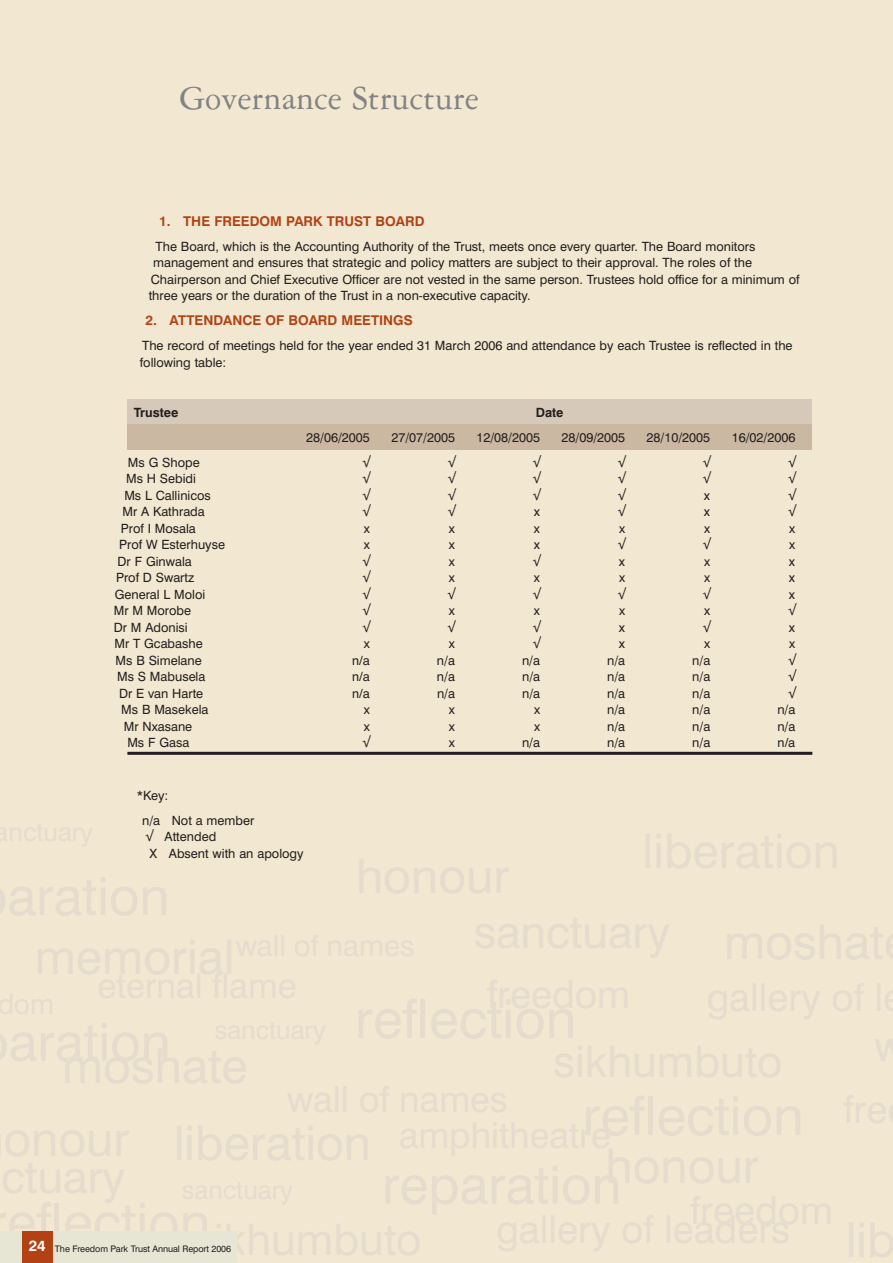
<style>
.page{position:relative;width:893px;height:1263px;background:#fff}
.page>*{position:absolute;margin:0;border:0;box-sizing:border-box;transform-origin:0 0}
.t1{font:36px "American Garamond BT";color:#808284}
.t2{font:700 13.5px "Swiss 721 BT";color:#b24214}
.t3{font:12.75px/16.5px "Swiss 721 BT";color:#231f20}
.t4{font:12.75px "Helvetica";color:#231f20}
.t5{font:700 12.75px "Swiss 721 BT";color:#231f20}
.t6{font:9px "Swiss 721 BT";letter-spacing:-.01em;color:#231f20}
.s1{font-family:"Helvetica"}
.s2{font-weight:700;font-size:15px;color:#fff}
</style>
<div class="page">
<div style="left:0;top:0;width:892px;height:1263px;background:#f2e7d0"></div>
<div style="left:128px;top:399px;width:684px;height:26px;background:#d7c9b9"></div>
<div style="left:128px;top:425px;width:684px;height:25px;background:#cbb8a3"></div>
<hr style="left:127px;top:752px;width:685px;height:3px;background:#231f20">
<div style="left:0;top:1232px;width:237px;height:31px;background:#e7e5d3"></div>
<div style="left:22px;top:1232px;width:30px;height:31px;background:#b24214"></div>
<h1 class="t1" style="left:179px;top:83px;width:301px">Governance Structure</h1>
<p class="t2" style="left:159px;top:214px;width:267px">1. THE FREEDOM PARK TRUST BOARD</p>
<p class="t3" style="left:155px;top:239px;width:601px">The Board, which is the Accounting Authority of the Trust, meets once every quarter. The Board monitors</p>
<p class="t3" style="left:153px;top:255px;width:600px">management and ensures that strategic and policy matters are subject to their approval. The roles of the</p>
<p class="t3" style="left:151px;top:272px;width:650px">Chairperson and Chief Executive Officer are not vested in the same person. Trustees hold office for a minimum of</p>
<p class="t3" style="left:149px;top:288px;width:383px">three years or the duration of the Trust in a non-executive capacity.</p>
<p class="t2" style="left:145px;top:314px;width:269px">2. ATTENDANCE OF BOARD MEETINGS</p>
<p class="t3" style="left:140px;top:338px;width:654px">The record of meetings held for the year ended 31 March 2006 and attendance by each Trustee is reflected in the following table:</p>
<p class="t5" style="left:134px;top:406px;width:46px">Trustee</p>
<p class="t5" style="left:536px;top:406px;width:29px">Date</p>
<p class="t3" style="left:306px;top:430px;width:65px">28/06/2005</p>
<p class="t3" style="left:391px;top:430px;width:65px">27/07/2005</p>
<p class="t3" style="left:476px;top:430px;width:65px">12/08/2005</p>
<p class="t3" style="left:561px;top:430px;width:65px">28/09/2005</p>
<p class="t3" style="left:646px;top:430px;width:65px">28/10/2005</p>
<p class="t3" style="left:731px;top:430px;width:65px">16/02/2006</p>
<p class="t3" style="left:128px;top:455px;width:73px">Ms G Shope</p>
<p class="t4" style="left:363px;top:458px;width:8px">√</p>
<p class="t4" style="left:448px;top:458px;width:8px">√</p>
<p class="t4" style="left:533px;top:458px;width:8px">√</p>
<p class="t4" style="left:618px;top:458px;width:8px">√</p>
<p class="t4" style="left:703px;top:458px;width:8px">√</p>
<p class="t4" style="left:788px;top:458px;width:8px">√</p>
<p class="t3" style="left:126px;top:471px;width:71px">Ms H Sebidi</p>
<p class="t4" style="left:363px;top:474px;width:8px">√</p>
<p class="t4" style="left:448px;top:474px;width:8px">√</p>
<p class="t4" style="left:533px;top:474px;width:8px">√</p>
<p class="t4" style="left:618px;top:474px;width:8px">√</p>
<p class="t4" style="left:703px;top:474px;width:8px">√</p>
<p class="t4" style="left:788px;top:474px;width:8px">√</p>
<p class="t3" style="left:124px;top:488px;width:88px">Ms L Callinicos</p>
<p class="t4" style="left:363px;top:491px;width:8px">√</p>
<p class="t4" style="left:448px;top:491px;width:8px">√</p>
<p class="t4" style="left:533px;top:491px;width:8px">√</p>
<p class="t4" style="left:618px;top:491px;width:8px">√</p>
<p class="t4" style="left:704px;top:491px;width:8px">x</p>
<p class="t4" style="left:788px;top:491px;width:8px">√</p>
<p class="t3" style="left:123px;top:504px;width:84px">Mr A Kathrada</p>
<p class="t4" style="left:363px;top:507px;width:8px">√</p>
<p class="t4" style="left:448px;top:507px;width:8px">√</p>
<p class="t4" style="left:533px;top:507px;width:8px">x</p>
<p class="t4" style="left:618px;top:507px;width:8px">√</p>
<p class="t4" style="left:704px;top:507px;width:8px">x</p>
<p class="t4" style="left:788px;top:507px;width:8px">√</p>
<p class="t3" style="left:121px;top:521px;width:77px">Prof I Mosala</p>
<p class="t3" style="left:364px;top:521px;width:8px">x</p>
<p class="t3" style="left:449px;top:521px;width:8px">x</p>
<p class="t3" style="left:534px;top:521px;width:8px">x</p>
<p class="t3" style="left:619px;top:521px;width:8px">x</p>
<p class="t3" style="left:704px;top:521px;width:8px">x</p>
<p class="t3" style="left:789px;top:521px;width:8px">x</p>
<p class="t3" style="left:119px;top:537px;width:107px">Prof W Esterhuyse</p>
<p class="t3" style="left:364px;top:537px;width:8px">x</p>
<p class="t3" style="left:449px;top:537px;width:8px">x</p>
<p class="t4" style="left:533px;top:540px;width:8px">x</p>
<p class="t4" style="left:618px;top:540px;width:8px">√</p>
<p class="t4" style="left:703px;top:540px;width:8px">√</p>
<p class="t3" style="left:789px;top:537px;width:8px">x</p>
<p class="t3" style="left:118px;top:554px;width:76px">Dr F Ginwala</p>
<p class="t4" style="left:363px;top:557px;width:8px">√</p>
<p class="t3" style="left:449px;top:554px;width:8px">x</p>
<p class="t4" style="left:533px;top:557px;width:8px">√</p>
<p class="t4" style="left:618px;top:557px;width:8px">x</p>
<p class="t3" style="left:704px;top:554px;width:8px">x</p>
<p class="t4" style="left:789px;top:557px;width:8px">x</p>
<p class="t3" style="left:116px;top:570px;width:80px">Prof D Swartz</p>
<p class="t4" style="left:363px;top:573px;width:8px">√</p>
<p class="t3" style="left:449px;top:570px;width:8px">x</p>
<p class="t3" style="left:534px;top:570px;width:8px">x</p>
<p class="t3" style="left:619px;top:570px;width:8px">x</p>
<p class="t3" style="left:704px;top:570px;width:8px">x</p>
<p class="t4" style="left:789px;top:573px;width:8px">x</p>
<p class="t3" style="left:115px;top:587px;width:92px">General L Moloi</p>
<p class="t4" style="left:363px;top:590px;width:8px">√</p>
<p class="t4" style="left:448px;top:590px;width:8px">√</p>
<p class="t4" style="left:533px;top:590px;width:8px">√</p>
<p class="t4" style="left:618px;top:590px;width:8px">√</p>
<p class="t4" style="left:703px;top:590px;width:8px">√</p>
<p class="t4" style="left:789px;top:590px;width:8px">x</p>
<p class="t3" style="left:114px;top:603px;width:79px">Mr M Morobe</p>
<p class="t4" style="left:363px;top:606px;width:8px">√</p>
<p class="t3" style="left:449px;top:603px;width:8px">x</p>
<p class="t3" style="left:534px;top:603px;width:8px">x</p>
<p class="t3" style="left:619px;top:603px;width:8px">x</p>
<p class="t3" style="left:704px;top:603px;width:8px">x</p>
<p class="t4" style="left:788px;top:606px;width:8px">√</p>
<p class="t3" style="left:114px;top:620px;width:75px">Dr M Adonisi</p>
<p class="t4" style="left:363px;top:623px;width:8px">√</p>
<p class="t4" style="left:448px;top:623px;width:8px">√</p>
<p class="t4" style="left:533px;top:623px;width:8px">√</p>
<p class="t4" style="left:618px;top:623px;width:8px">x</p>
<p class="t4" style="left:703px;top:623px;width:8px">√</p>
<p class="t4" style="left:789px;top:623px;width:8px">x</p>
<p class="t3" style="left:114px;top:636px;width:90px">Mr T Gcabashe</p>
<p class="t3" style="left:364px;top:636px;width:8px">x</p>
<p class="t3" style="left:449px;top:636px;width:8px">x</p>
<p class="t4" style="left:533px;top:639px;width:8px">√</p>
<p class="t4" style="left:618px;top:639px;width:8px">x</p>
<p class="t3" style="left:704px;top:636px;width:8px">x</p>
<p class="t3" style="left:789px;top:636px;width:8px">x</p>
<p class="t3" style="left:116px;top:653px;width:88px">Ms B Simelane</p>
<p class="t4" style="left:352px;top:656px;width:19px">n/a</p>
<p class="t3" style="left:437px;top:653px;width:20px">n/a</p>
<p class="t3" style="left:522px;top:653px;width:20px">n/a</p>
<p class="t3" style="left:607px;top:653px;width:20px">n/a</p>
<p class="t3" style="left:692px;top:653px;width:20px">n/a</p>
<p class="t4" style="left:788px;top:656px;width:8px">√</p>
<p class="t3" style="left:117px;top:669px;width:90px">Ms S Mabusela</p>
<p class="t4" style="left:352px;top:672px;width:19px">n/a</p>
<p class="t3" style="left:437px;top:669px;width:20px">n/a</p>
<p class="t3" style="left:522px;top:669px;width:20px">n/a</p>
<p class="t3" style="left:607px;top:669px;width:20px">n/a</p>
<p class="t3" style="left:692px;top:669px;width:20px">n/a</p>
<p class="t4" style="left:788px;top:672px;width:8px">√</p>
<p class="t3" style="left:119px;top:686px;width:86px">Dr E van Harte</p>
<p class="t4" style="left:352px;top:689px;width:19px">n/a</p>
<p class="t3" style="left:437px;top:686px;width:20px">n/a</p>
<p class="t3" style="left:522px;top:686px;width:20px">n/a</p>
<p class="t3" style="left:607px;top:686px;width:20px">n/a</p>
<p class="t3" style="left:692px;top:686px;width:20px">n/a</p>
<p class="t4" style="left:788px;top:689px;width:8px">√</p>
<p class="t3" style="left:121px;top:702px;width:89px">Ms B Masekela</p>
<p class="t3" style="left:364px;top:702px;width:8px">x</p>
<p class="t3" style="left:449px;top:702px;width:8px">x</p>
<p class="t3" style="left:534px;top:702px;width:8px">x</p>
<p class="t3" style="left:607px;top:702px;width:20px">n/a</p>
<p class="t3" style="left:692px;top:702px;width:20px">n/a</p>
<p class="t3" style="left:777px;top:702px;width:20px">n/a</p>
<p class="t3" style="left:124px;top:719px;width:70px">Mr Nxasane</p>
<p class="t3" style="left:364px;top:719px;width:8px">x</p>
<p class="t3" style="left:449px;top:719px;width:8px">x</p>
<p class="t3" style="left:534px;top:719px;width:8px">x</p>
<p class="t3" style="left:607px;top:719px;width:20px">n/a</p>
<p class="t3" style="left:692px;top:719px;width:20px">n/a</p>
<p class="t3" style="left:777px;top:719px;width:20px">n/a</p>
<p class="t3" style="left:127px;top:735px;width:63px">Ms F Gasa</p>
<p class="t4" style="left:363px;top:738px;width:8px">√</p>
<p class="t3" style="left:449px;top:735px;width:8px">x</p>
<p class="t3" style="left:522px;top:735px;width:20px">n/a</p>
<p class="t3" style="left:607px;top:735px;width:20px">n/a</p>
<p class="t3" style="left:692px;top:735px;width:20px">n/a</p>
<p class="t4" style="left:777px;top:738px;width:19px">n/a</p>
<p class="t3" style="left:142px;top:783px;width:113px;line-height:25px;text-indent:-5px">*Key:<br>n/a Not a member</p>
<p class="t3" style="left:146px;top:829px;width:159px"><span class="s1">√</span> Attended<br>X Absent with an apology</p>
<p class="t6" style="left:29px;top:1245px;width:204px"><span class="s2">24</span> The Freedom Park Trust Annual Report 2006</p>
</div>
